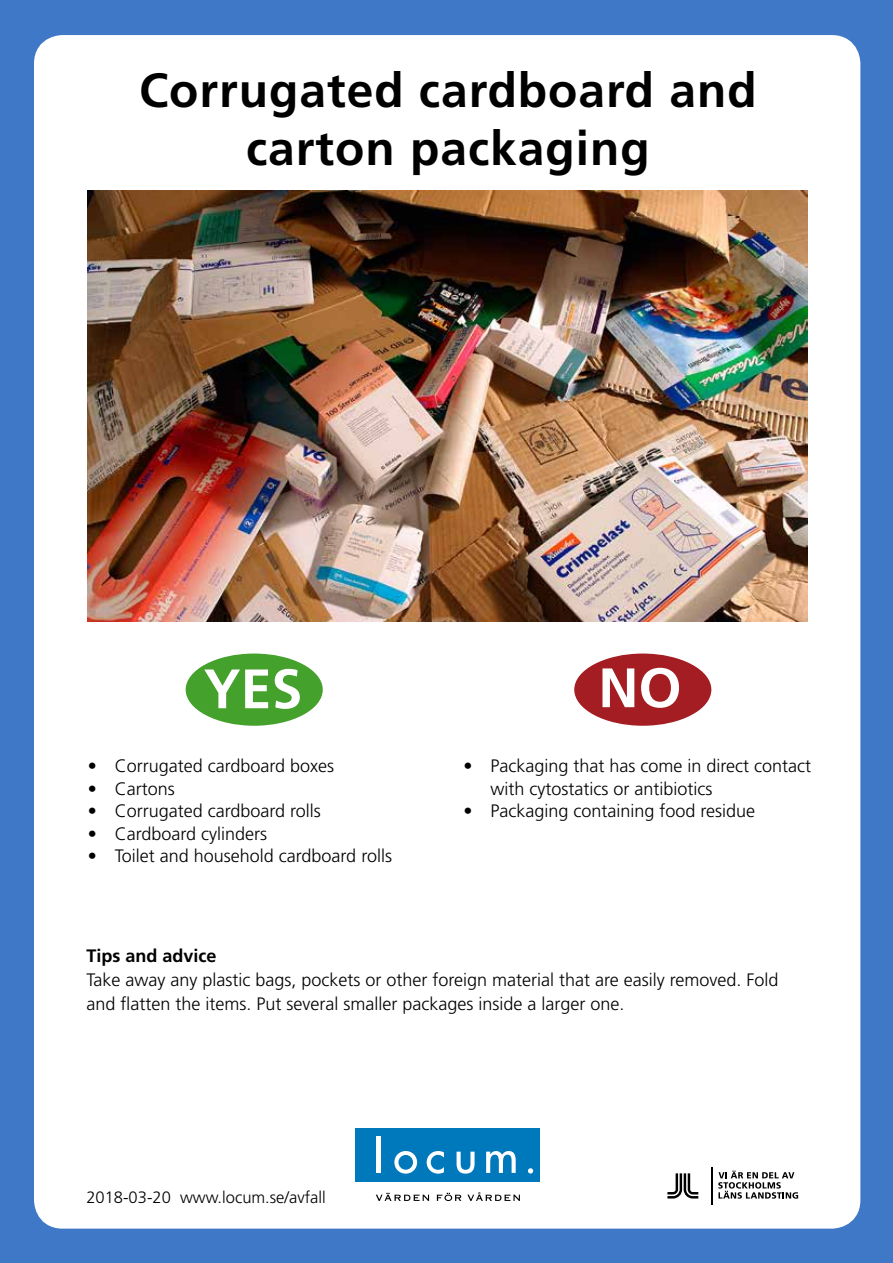
<style>
.page{position:relative;width:893px;height:1263px;background:#4078c8}
.page>*{position:absolute;margin:0;border:0;box-sizing:border-box;transform-origin:0 0}
.t1{font:700 55.5px "Frutiger LT Std";color:#fff}
.t2{font:700 48px/57.6px "Frutiger LT Std";letter-spacing:.02em;color:#000;text-align:center}
.t3{font:300 18px/22.5px "Frutiger LT Std";color:#000}
.t4{font:700 18px "Frutiger LT Std";color:#000}
.t5{font:300 16.5px "Frutiger LT Std";color:#000}
</style>
<div class="page">
<div style="left:45px;top:46px;width:805px;height:1172px;background:#fff;border-radius:18px"></div>
<div style="left:34px;top:35px;width:826px;height:1193px;border:21px solid #fff;border-radius:18px"></div>
<img style="left:88px;top:191px;width:720px;height:430px">
<svg style="left:667px;top:1173px;width:31px;height:25px"></svg>
<hr style="left:711px;top:1167px;width:1px;height:38px;background:#000">
<svg style="left:718px;top:1170px;width:80px;height:29px"></svg>
<div style="left:356px;top:1128px;width:184px;height:53px;background:#0079bc"></div>
<hr style="left:376px;top:1136px;width:4px;height:37px;background:#fff">
<svg style="left:394px;top:1151px;width:23px;height:22px"></svg>
<svg style="left:427px;top:1151px;width:17px;height:22px"></svg>
<svg style="left:457px;top:1152px;width:18px;height:21px"></svg>
<svg style="left:486px;top:1151px;width:30px;height:22px"></svg>
<svg style="left:528px;top:1168px;width:5px;height:5px"></svg>
<svg style="left:376px;top:1193px;width:53px;height:8px"></svg>
<svg style="left:437px;top:1193px;width:24px;height:8px"></svg>
<svg style="left:467px;top:1192px;width:53px;height:9px"></svg>
<div style="left:185px;top:653px;width:138px;height:73px;background:#44a12b;border-radius:50%"></div>
<div style="left:184px;top:652px;width:140px;height:75px;border:2px solid #fff;border-radius:50%"></div>
<div style="left:573px;top:653px;width:139px;height:73px;background:#a41d23;border-radius:50%"></div>
<div style="left:573px;top:652px;width:140px;height:75px;border:2px solid #fff;border-radius:50%"></div>
<h2 class="t2" style="left:139px;top:62px;width:619px">Corrugated cardboard and carton packaging</h2>
<h1 class="t1" style="left:204px;top:656px;width:100px">YES</h1>
<h1 class="t1" style="left:598px;top:655px;width:85px">NO</h1>
<p class="t3" style="left:88px;top:755px;width:248px">• Corrugated cardboard boxes</p>
<p class="t3" style="left:88px;top:777px;width:89px">• Cartons</p>
<p class="t3" style="left:88px;top:800px;width:235px">• Corrugated cardboard rolls</p>
<p class="t3" style="left:88px;top:822px;width:181px">• Cardboard cylinders</p>
<p class="t3" style="left:88px;top:845px;width:306px">• Toilet and household cardboard rolls</p>
<p class="t3" style="left:490px;top:755px;width:322px;text-indent:-27px">• Packaging that has come in direct contact with cytostatics or antibiotics</p>
<p class="t3" style="left:463px;top:800px;width:293px">• Packaging containing food residue</p>
<p class="t4" style="left:86px;top:945px;width:132px">Tips and advice</p>
<p class="t3" style="left:86px;top:968px;width:694px;line-height:24px">Take away any plastic bags, pockets or other foreign material that are easily removed. Fold and flatten the items. Put several smaller packages inside a larger one.</p>
<p class="t5" style="left:86px;top:1187px;width:241px">2018-03-20 www.locum.se/avfall</p>
</div>
